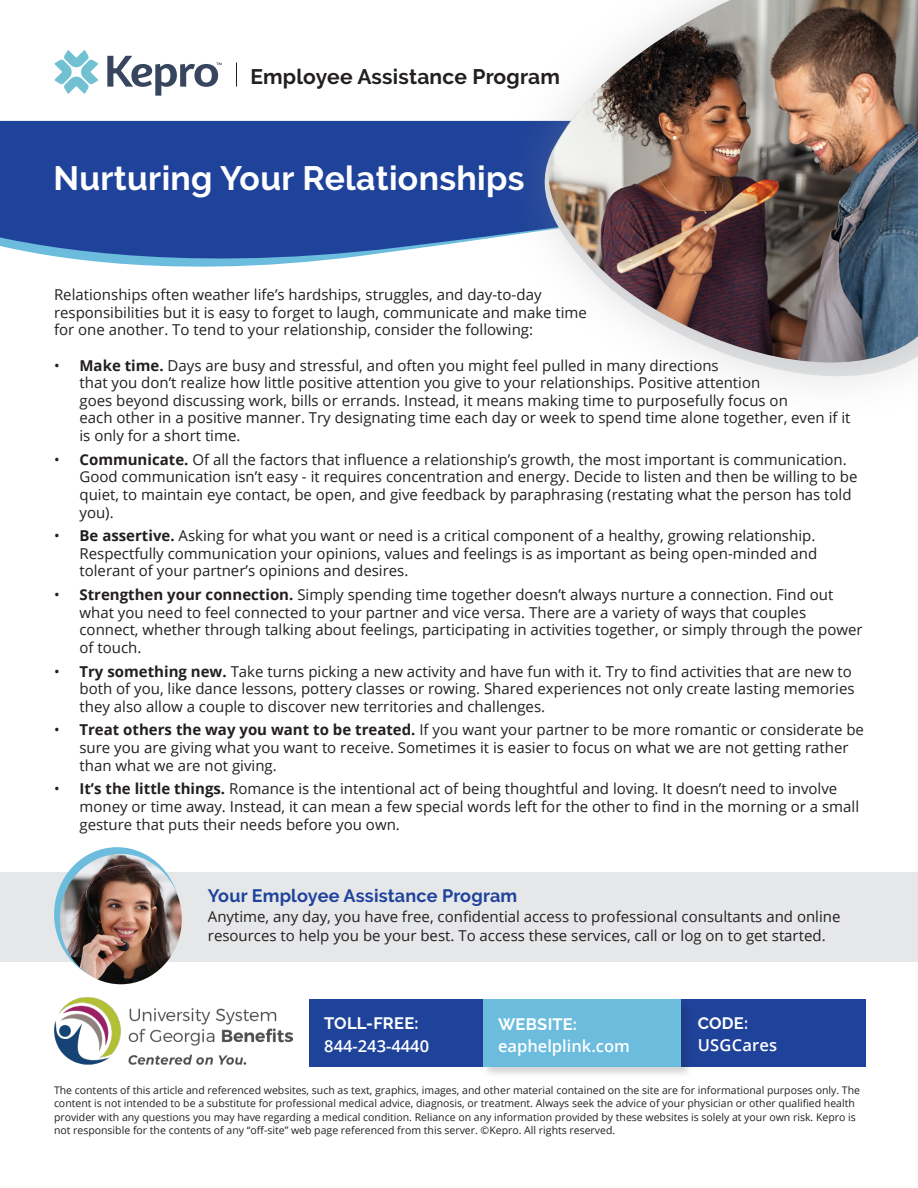
<style>
.page{position:relative;width:918px;height:1188px;background:#fff}
.page>*{position:absolute;margin:0;border:0;box-sizing:border-box;transform-origin:0 0}
.t1{font:700 33.6px "Raleway";letter-spacing:.01em;color:#fff}
.t2{font:700 21px "Raleway";letter-spacing:.01em;color:#231f20}
.t3{font:700 18px "Raleway";letter-spacing:.01em;color:#1f439b}
.Paragraph_Style_1{font:600 16.5px "Open Sans";color:#fff}
.Head_3{font:700 16.5px "Raleway";letter-spacing:.015em;color:#fff}
.Head_3-2{font:600 16.5px "Open Sans";letter-spacing:.01em;color:#fff}
.t4{font:15px/17.7px "Open Sans";color:#231f20}
.t5{font:10.5px/13.5px "Open Sans";color:#231f20}
.s1{font-weight:700}
</style>
<div class="page">
<div style="left:309px;top:999px;width:556px;height:68px;background:#1f439b"></div>
<div style="left:482px;top:998px;width:211px;height:81px;background:#231f20;opacity:.2"></div>
<div style="left:483px;top:999px;width:198px;height:68px;background:#6bbcdd"></div>
<div style="left:0;top:872px;width:918px;height:90px;background:#e6e7e9"></div>
<svg style="left:0;top:121px;width:498px;height:146px;background:#3155a4"></svg>
<svg style="left:107px;top:56px;width:115px;height:40px"></svg>
<svg style="left:54px;top:50px;width:44px;height:44px"></svg>
<div style="left:54px;top:847px;width:126px;height:135px;background:#6bbcdd;border-radius:50%"></div>
<img style="left:60px;top:854px;width:122px;height:130px">
<svg style="left:236px;top:62px;width:1px;height:25px"></svg>
<img style="left:54px;top:998px;width:238px;height:67px">
<div style="left:498px;top:0;width:420px;height:420px;background:#939598;opacity:.4"></div>
<img style="left:537px;top:0;width:381px;height:363px">
<p class="t2" style="left:250px;top:65px;width:311px">Employee Assistance Program</p>
<p class="t1" style="left:53px;top:159px;width:473px">Nurturing Your Relationships</p>
<p class="t4" style="left:54px;top:285px;width:534px">Relationships often weather life’s hardships, struggles, and day-to-day responsibilities but it is easy to forget to laugh, communicate and make time for one another. To tend to your relationship, consider the following:</p>
<p class="t4" style="left:80px;top:356px;width:773px;text-indent:-26px">• <span class="s1">Make time.</span> Days are busy and stressful, and often you might feel pulled in many directions<br>that you don’t realize how little positive attention you give to your relationships. Positive attention<br>goes beyond discussing work, bills or errands. Instead, it means making time to purposefully focus on<br>each other in a positive manner. Try designating time each day or week to spend time alone together, even if it is only for a short time.</p>
<p class="t4" style="left:80px;top:450px;width:780px;text-indent:-26px">• <span class="s1">Communicate.</span> Of all the factors that influence a relationship’s growth, the most important is communication.<br>Good communication isn’t easy - it requires concentration and energy. Decide to listen and then be willing to be quiet, to maintain eye contact, be open, and give feedback by paraphrasing (restating what the person has told you).</p>
<p class="t4" style="left:80px;top:527px;width:739px;text-indent:-26px">• <span class="s1">Be assertive.</span> Asking for what you want or need is a critical component of a healthy, growing relationship.<br>Respectfully communication your opinions, values and feelings is as important as being open-minded and tolerant of your partner’s opinions and desires.</p>
<p class="t4" style="left:80px;top:585px;width:785px;text-indent:-26px">• <span class="s1">Strengthen your connection.</span> Simply spending time together doesn’t always nurture a connection. Find out what you need to feel connected to your partner and vice versa. There are a variety of ways that couples connect, whether through talking about feelings, participating in activities together, or simply through the power of touch.</p>
<p class="t4" style="left:80px;top:662px;width:777px;text-indent:-26px">• <span class="s1">Try something new.</span> Take turns picking a new activity and have fun with it. Try to find activities that are new to both of you, like dance lessons, pottery classes or rowing. Shared experiences not only create lasting memories they also allow a couple to discover new territories and challenges.</p>
<p class="t4" style="left:80px;top:721px;width:786px;text-indent:-26px">• <span class="s1">Treat others the way you want to be treated.</span> If you want your partner to be more romantic or considerate be sure you are giving what you want to receive. Sometimes it is easier to focus on what we are not getting rather than what we are not giving.</p>
<p class="t4" style="left:80px;top:780px;width:781px;text-indent:-26px">• <span class="s1">It’s the little things.</span> Romance is the intentional act of being thoughtful and loving. It doesn’t need to involve money or time away. Instead, it can mean a few special words left for the other to find in the morning or a small gesture that puts their needs before you own.</p>
<p class="t3" style="left:208px;top:886px;width:311px">Your Employee Assistance Program</p>
<p class="t4" style="left:208px;top:906px;width:634px;line-height:19.5px">Anytime, any day, you have free, confidential access to professional consultants and online resources to help you be your best. To access these services, call or log on to get started.</p>
<p class="Head_3" style="left:324px;top:1014px;width:96px">TOLL-FREE:</p>
<p class="Paragraph_Style_1" style="left:324px;top:1034px;width:106px">844-243-4440</p>
<p class="Head_3" style="left:498px;top:1015px;width:80px">WEBSITE:</p>
<p class="Paragraph_Style_1" style="left:498px;top:1035px;width:133px">eaphelplink.com</p>
<p class="Head_3" style="left:698px;top:1014px;width:52px">CODE:</p>
<p class="Head_3-2" style="left:698px;top:1034px;width:81px">USGCares</p>
<p class="t5" style="left:54px;top:1083px;width:808px">The contents of this article and referenced websites, such as text, graphics, images, and other material contained on the site are for informational purposes only. The content is not intended to be a substitute for professional medical advice, diagnosis, or treatment. Always seek the advice of your physician or other qualified health provider with any questions you may have regarding a medical condition. Reliance on any information provided by these websites is solely at your own risk. Kepro is not responsible for the contents of any “off-site” web page referenced from this server. ©Kepro. All rights reserved.</p>
</div>
